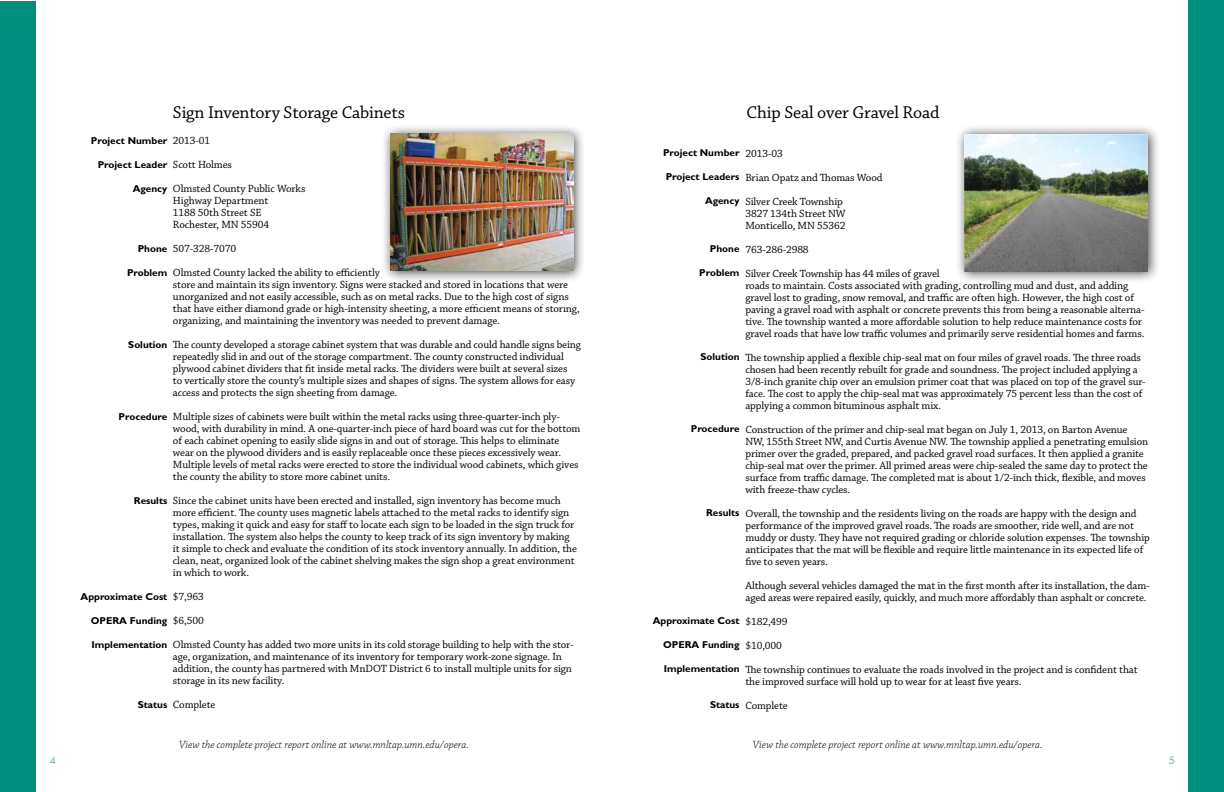
<style>
.page{position:relative;width:1224px;height:792px;background:#fff}
.page>*{position:absolute;margin:0;border:0;box-sizing:border-box;transform-origin:0 0}
.t1{font:18px "Chaparral Pro";letter-spacing:-.01em;color:#000}
.t2{font:11px/12px "Chaparral Pro";letter-spacing:-.01em;color:#000}
.t3{font:italic 300 11px "Chaparral Pro";color:#000}
.t4{font:700 10px "Gill Sans Std";color:#000}
.t5{font:500 10px "Futura Std";color:#77b0c0}
</style>
<div class="page">
<div style="left:955px;top:124px;width:205px;height:160px;background:#000;opacity:.75"></div>
<img style="left:965px;top:134px;width:183px;height:137px">
<div style="left:1188px;top:0;width:36px;height:792px;background:#008e7f"></div>
<div style="left:381px;top:124px;width:205px;height:159px;background:#000;opacity:.75"></div>
<img style="left:390px;top:133px;width:183px;height:138px">
<div style="left:0;top:1px;width:36px;height:791px;background:#008e7f"></div>
<p class="t5" style="left:50px;top:754px;width:7px">4</p>
<h1 class="t1" style="left:173px;top:102px;width:234px">Sign Inventory Storage Cabinets</h1>
<p class="t2" style="left:173px;top:129px;width:134px;line-height:24px">2013-01<br>Scott Holmes<br>Olmsted County Public Works</p>
<p class="t2" style="left:173px;top:195px;width:98px">Highway Department<br>1188 50th Street SE<br>Rochester, MN 55904</p>
<p class="t2" style="left:173px;top:237px;width:208px;line-height:24px">507-328-7070<br>Olmsted County lacked the ability to efficiently</p>
<p class="t2" style="left:173px;top:279px;width:408px">store and maintain its sign inventory. Signs were stacked and stored in locations that were unorganized and not easily accessible, such as on metal racks. Due to the high cost of signs that have either diamond grade or high-intensity sheeting, a more efficient means of storing, organizing, and maintaining the inventory was needed to prevent damage.</p>
<p class="t2" style="left:173px;top:339px;width:410px">The county developed a storage cabinet system that was durable and could handle signs being repeatedly slid in and out of the storage compartment. The county constructed individual plywood cabinet dividers that fit inside metal racks. The dividers were built at several sizes<br>to vertically store the county’s multiple sizes and shapes of signs. The system allows for easy access and protects the sign sheeting from damage.</p>
<p class="t2" style="left:173px;top:411px;width:409px">Multiple sizes of cabinets were built within the metal racks using three-quarter-inch ply&shy;wood, with durability in mind. A one-quarter-inch piece of hard board was cut for the bottom of each cabinet opening to easily slide signs in and out of storage. This helps to eliminate wear on the plywood dividers and is easily replaceable once these pieces excessively wear.<br>Multiple levels of metal racks were erected to store the individual wood cabinets, which gives the county the ability to store more cabinet units.</p>
<p class="t2" style="left:173px;top:495px;width:405px">Since the cabinet units have been erected and installed, sign inventory has become much more efficient. The county uses magnetic labels attached to the metal racks to identify sign types, making it quick and easy for staff to locate each sign to be loaded in the sign truck for installation. The system also helps the county to keep track of its sign inventory by making it simple to check and evaluate the condition of its stock inventory annually. In addition, the clean, neat, organized look of the cabinet shelving makes the sign shop a great environment in which to work.</p>
<p class="t2" style="left:173px;top:585px;width:402px;line-height:24px">$7,963<br>$6,500<br>Olmsted County has added two more units in its cold storage building to help with the stor-</p>
<p class="t2" style="left:173px;top:651px;width:401px">age, organization, and maintenance of its inventory for temporary work-zone signage. In addition, the county has partnered with MnDOT District 6 to install multiple units for sign storage in its new facility.</p>
<p class="t2" style="left:173px;top:699px;width:44px">Complete</p>
<p class="t4" style="left:91px;top:135px;width:78px">Project Number</p>
<p class="t4" style="left:98px;top:159px;width:71px">Project Leader</p>
<p class="t4" style="left:133px;top:183px;width:36px">Agency</p>
<p class="t4" style="left:138px;top:243px;width:31px">Phone</p>
<p class="t4" style="left:127px;top:267px;width:42px">Problem</p>
<p class="t4" style="left:128px;top:339px;width:41px">Solution</p>
<p class="t4" style="left:119px;top:411px;width:50px">Procedure</p>
<p class="t4" style="left:134px;top:495px;width:35px">Results</p>
<p class="t4" style="left:81px;top:591px;width:88px">Approximate Cost</p>
<p class="t4" style="left:91px;top:615px;width:78px">OPERA Funding</p>
<p class="t4" style="left:92px;top:639px;width:77px">Implementation</p>
<p class="t4" style="left:138px;top:699px;width:31px">Status</p>
<p class="t3" style="left:179px;top:738px;width:291px">View the complete project report online at www.mnltap.umn.edu/opera.</p>
<h1 class="t1" style="left:747px;top:102px;width:194px">Chip Seal over Gravel Road</h1>
<p class="t2" style="left:745px;top:142px;width:139px;line-height:24px">2013-03<br>Brian Opatz and Thomas Wood<br>Silver Creek Township</p>
<p class="t2" style="left:745px;top:208px;width:102px">3827 134th Street NW<br>Monticello, MN 55362</p>
<p class="t2" style="left:745px;top:238px;width:196px;line-height:24px">763-286-2988<br>Silver Creek Township has 44 miles of gravel</p>
<p class="t2" style="left:745px;top:280px;width:401px">roads to maintain. Costs associated with grading, controlling mud and dust, and adding gravel lost to grading, snow removal, and traffic are often high. However, the high cost of paving a gravel road with asphalt or concrete prevents this from being a reasonable alterna&shy;tive. The township wanted a more affordable solution to help reduce maintenance costs for gravel roads that have low traffic volumes and primarily serve residential homes and farms.</p>
<p class="t2" style="left:745px;top:352px;width:402px">The township applied a flexible chip-seal mat on four miles of gravel roads. The three roads chosen had been recently rebuilt for grade and soundness. The project included applying a 3/8-inch granite chip over an emulsion primer coat that was placed on top of the gravel sur&shy;face. The cost to apply the chip-seal mat was approximately 75 percent less than the cost of applying a common bituminous asphalt mix.</p>
<p class="t2" style="left:745px;top:424px;width:404px">Construction of the primer and chip-seal mat began on July 1, 2013, on Barton Avenue NW, 155th Street NW, and Curtis Avenue NW. The township applied a penetrating emulsion primer over the graded, prepared, and packed gravel road surfaces. It then applied a granite chip-seal mat over the primer. All primed areas were chip-sealed the same day to protect the surface from traffic damage. The completed mat is about 1/2-inch thick, flexible, and moves with freeze-thaw cycles.</p>
<p class="t2" style="left:745px;top:508px;width:406px">Overall, the township and the residents living on the roads are happy with the design and performance of the improved gravel roads. The roads are smoother, ride well, and are not muddy or dusty. They have not required grading or chloride solution expenses. The township anticipates that the mat will be flexible and require little maintenance in its expected life of five to seven years.</p>
<p class="t2" style="left:745px;top:580px;width:406px">Although several vehicles damaged the mat in the first month after its installation, the dam&shy;aged areas were repaired easily, quickly, and much more affordably than asphalt or concrete.</p>
<p class="t2" style="left:745px;top:610px;width:394px;line-height:24px">$182,499<br>$10,000<br>The township continues to evaluate the roads involved in the project and is confident that</p>
<p class="t2" style="left:745px;top:670px;width:278px;line-height:24px">the improved surface will hold up to wear for at least five years.<br>Complete</p>
<p class="t4" style="left:663px;top:147px;width:78px">Project Number</p>
<p class="t4" style="left:666px;top:171px;width:75px">Project Leaders</p>
<p class="t4" style="left:705px;top:195px;width:36px">Agency</p>
<p class="t4" style="left:710px;top:243px;width:31px">Phone</p>
<p class="t4" style="left:699px;top:267px;width:42px">Problem</p>
<p class="t4" style="left:701px;top:351px;width:41px">Solution</p>
<p class="t4" style="left:691px;top:423px;width:50px">Procedure</p>
<p class="t4" style="left:706px;top:507px;width:35px">Results</p>
<p class="t4" style="left:653px;top:615px;width:88px">Approximate Cost</p>
<p class="t4" style="left:663px;top:639px;width:78px">OPERA Funding</p>
<p class="t4" style="left:664px;top:663px;width:77px">Implementation</p>
<p class="t4" style="left:710px;top:699px;width:31px">Status</p>
<p class="t3" style="left:753px;top:739px;width:291px">View the complete project report online at www.mnltap.umn.edu/opera.</p>
<p class="t5" style="left:1169px;top:754px;width:7px">5</p>
</div>
